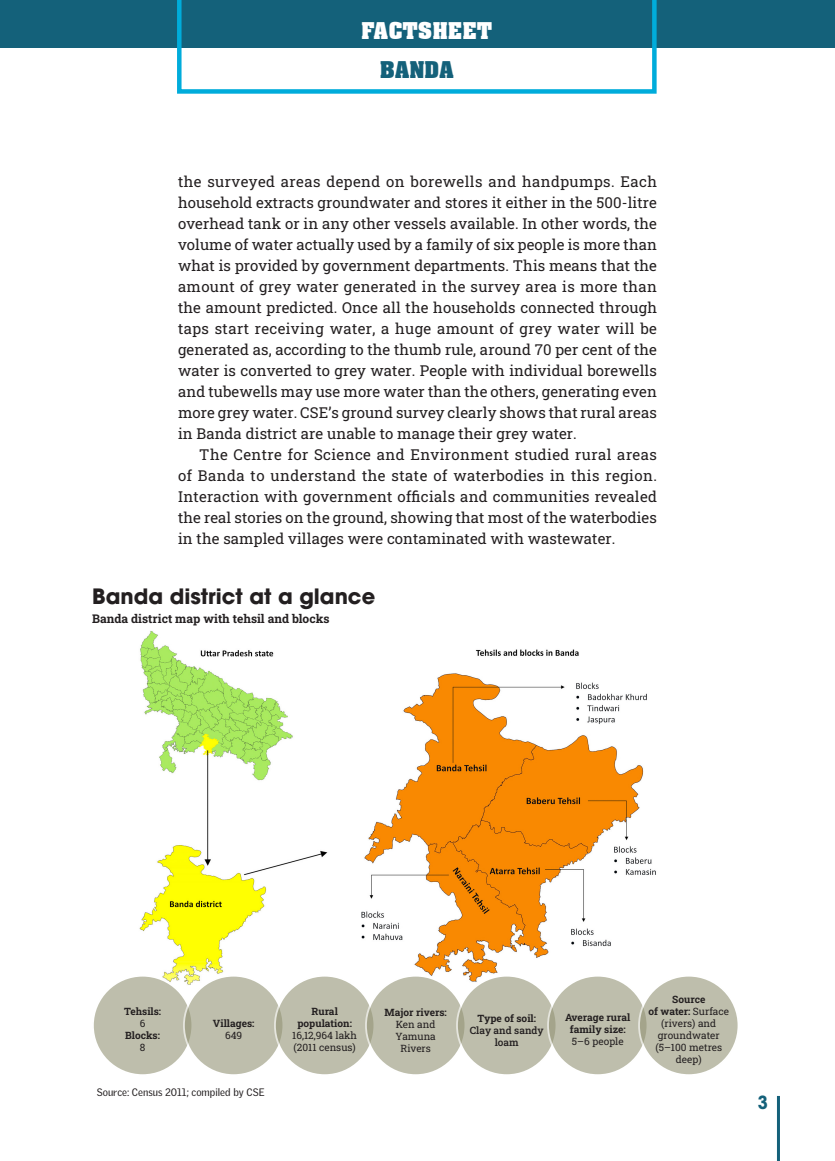
<style>
.page{position:relative;width:835px;height:1161px;background:#fff}
.page>*{position:absolute;margin:0;border:0;box-sizing:border-box;transform-origin:0 0}
.t1{font:700 22.5px "Aachen BT";color:#fff}
.t2{font:700 22.5px "Aachen BT";color:#14617a}
.Graph_head{font:700 21px "Avant Garde";color:#231f20}
.t3{font:700 condensed 18px "ITC Avant Garde Std";color:#14617a}
.Body_text{font:15px/21px "Roboto Slab";letter-spacing:.005em;color:#231f20;text-align:justify}
.t4{font:700 12px "Roboto Slab";color:#231f20}
.Source{font:10.5px "Griffith Gothic";color:#231f20}
.t5{font:10.05px/12.1px "Roboto Slab";color:#231f20;text-align:center}
.t6{font:700 10.05px/12.1px "Roboto Slab";color:#231f20;text-align:center}
.t7{font:500 10.05px/12.1px "Roboto Slab";color:#231f20;text-align:center}
.s1{font-weight:400}
.s2{font-weight:700}
</style>
<div class="page">
<div style="left:0;top:0;width:835px;height:48px;background:#14617a"></div>
<svg style="left:177px;top:0;width:480px;height:94px"></svg>
<hr style="left:777px;top:1096px;width:3px;height:65px;background:#14617a">
<img style="left:139px;top:631px;width:517px;height:354px">
<div style="left:93px;top:975px;width:99px;height:100px;background:#bebeac;border-radius:50%"></div>
<div style="left:92px;top:975px;width:101px;height:101px;border:2px solid #fff;border-radius:50%"></div>
<div style="left:184px;top:975px;width:99px;height:100px;background:#bebeac;border-radius:50%"></div>
<div style="left:183px;top:975px;width:101px;height:101px;border:2px solid #fff;border-radius:50%"></div>
<div style="left:275px;top:975px;width:99px;height:100px;background:#bebeac;border-radius:50%"></div>
<div style="left:274px;top:975px;width:101px;height:101px;border:2px solid #fff;border-radius:50%"></div>
<div style="left:366px;top:975px;width:99px;height:100px;background:#bebeac;border-radius:50%"></div>
<div style="left:365px;top:975px;width:101px;height:101px;border:2px solid #fff;border-radius:50%"></div>
<div style="left:457px;top:975px;width:99px;height:100px;background:#bebeac;border-radius:50%"></div>
<div style="left:456px;top:975px;width:101px;height:101px;border:2px solid #fff;border-radius:50%"></div>
<div style="left:548px;top:975px;width:99px;height:100px;background:#bebeac;border-radius:50%"></div>
<div style="left:547px;top:975px;width:101px;height:101px;border:2px solid #fff;border-radius:50%"></div>
<div style="left:639px;top:975px;width:99px;height:100px;background:#bebeac;border-radius:50%"></div>
<div style="left:638px;top:975px;width:101px;height:101px;border:2px solid #fff;border-radius:50%"></div>
<h1 class="t1" style="left:361px;top:17px;width:133px">FACTSHEET</h1>
<h1 class="t2" style="left:380px;top:56px;width:76px">BANDA</h1>
<p class="Body_text" style="left:178px;top:171px;width:480px">the surveyed areas depend on borewells and handpumps. Each household extracts groundwater and stores it either in the 500-litre overhead tank or in any other vessels available. In other words, the volume of water actually used by a family of six people is more than what is provided by government departments. This means that the amount of grey water generated in the survey area is more than the amount predicted. Once all the households connected through taps start receiving water, a huge amount of grey water will be generated as, according to the thumb rule, around 70 per cent of the water is converted to grey water. People with individual borewells and tubewells may use more water than the others, generating even more grey water. CSE’s ground survey clearly shows that rural areas in Banda district are unable to manage their grey water.</p>
<p class="Body_text" style="left:178px;top:444px;width:480px;text-indent:21px">The Centre for Science and Environment studied rural areas of Banda to understand the state of waterbodies in this region.<br>Interaction with government officials and communities revealed the real stories on the ground, showing that most of the waterbodies in the sampled villages were contaminated with wastewater.</p>
<p class="Graph_head" style="left:92px;top:582px;width:285px">Banda district at a glance</p>
<p class="t4" style="left:92px;top:610px;width:239px">Banda district map with tehsil and blocks</p>
<p class="t6" style="left:124px;top:1005px;width:39px">Tehsils:<br><span class="s1">6</span></p>
<p class="t6" style="left:125px;top:1029px;width:36px">Blocks:<br><span class="s1">8</span></p>
<p class="t5" style="left:292px;top:1005px;width:66px"><span class="s2">Rural population:<br></span>16,12,964 lakh (2011 census)</p>
<p class="t6" style="left:565px;top:1011px;width:67px">Average rural family size:<br><span class="s1">5–6 people</span></p>
<p class="t5" style="left:385px;top:1006px;width:64px"><span class="s2">Major rivers:<br></span>Ken and<br>Yamuna<br>Rivers</p>
<p class="t6" style="left:213px;top:1017px;width:43px">Villages:<br><span class="s1">649</span></p>
<p class="t7" style="left:470px;top:1012px;width:75px"><span class="s2">Type of soil:<br></span>Clay and sandy loam</p>
<p class="Source" style="left:97px;top:1085px;width:169px">Source: Census 2011; compiled by CSE</p>
<p class="t5" style="left:648px;top:992px;width:82px"><span class="s2">Source<br>of water:</span> Surface (rivers) and groundwater (5–100 metres deep)</p>
<p class="t3" style="left:758px;top:1091px;width:12px">3</p>
</div>
